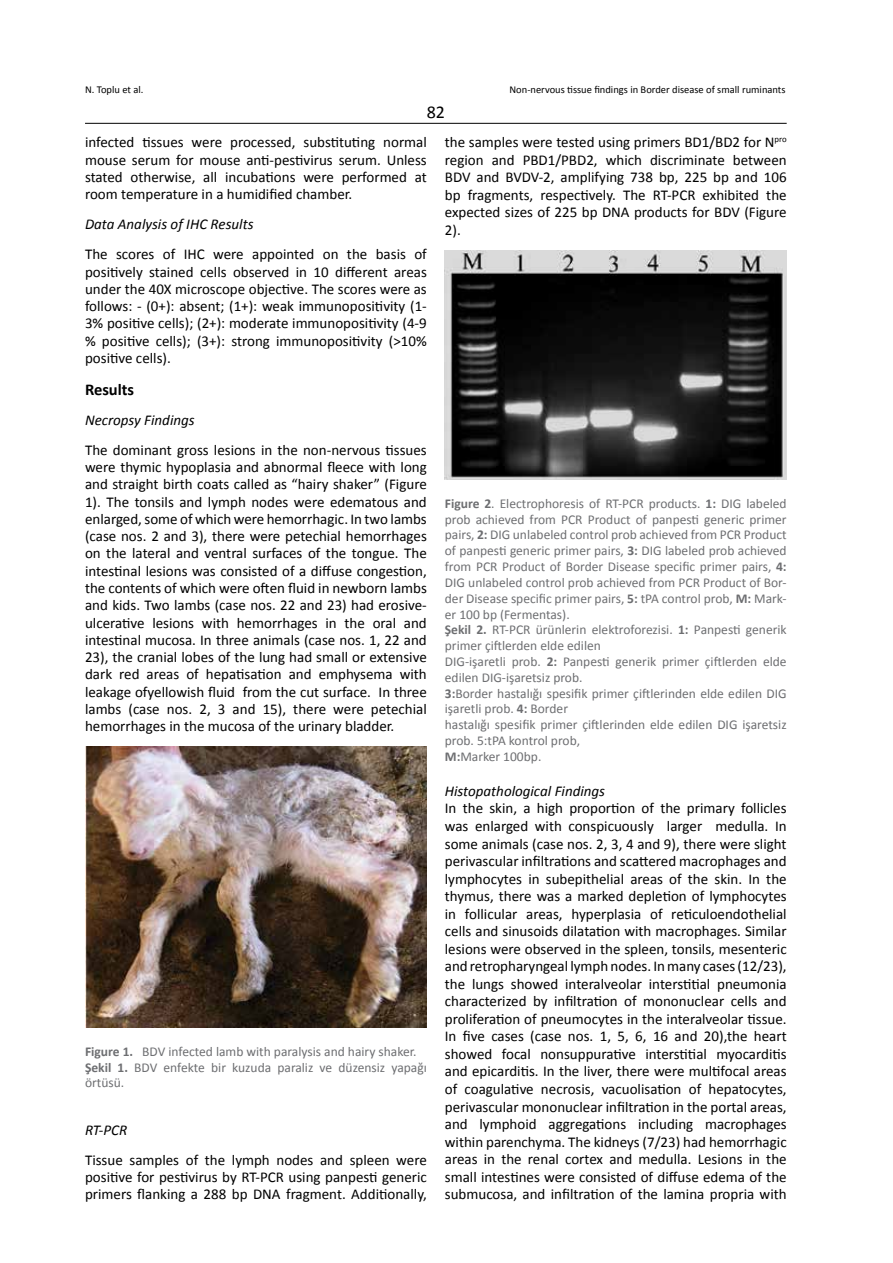
<style>
.page{position:relative;width:893px;height:1263px;background:#fff}
.page>*{position:absolute;margin:0;border:0;box-sizing:border-box;transform-origin:0 0}
.t1{font:18px "Calibri";color:#000}
.t2{font:700 16.5px "Calibri";color:#000}
.t3{font:15px/17.2px "Calibri";color:#000;text-align:justify}
.t4{font:italic 15px "Calibri";color:#000}
.t5{font:13.5px/15.8px "Calibri";color:#6d6e71}
.t6{font:10.5px "Calibri";color:#000}
.s1{font-weight:700}
</style>
<div class="page">
<hr style="left:85px;top:123px;width:702px;height:1px;background:#000">
<img style="left:85px;top:746px;width:342px;height:282px">
<img style="left:445px;top:250px;width:341px;height:229px">
<p class="t6" style="left:85px;top:83px;width:60px">N. Toplu et al.</p>
<p class="t6" style="left:509px;top:83px;width:278px">Non-nervous tissue findings in Border disease of small ruminants</p>
<p class="t1" style="left:427px;top:100px;width:20px">82</p>
<p class="t3" style="left:85px;top:134px;width:343px">infected tissues were processed, substituting normal mouse serum for mouse anti-pestivirus serum. Unless stated otherwise, all incubations were performed at room temperature in a humidified chamber.</p>
<p class="t4" style="left:85px;top:214px;width:170px">Data Analysis of IHC Results</p>
<p class="t3" style="left:85px;top:246px;width:343px">The scores of IHC were appointed on the basis of positively stained cells observed in 10 different areas under the 40X microscope objective. The scores were as follows: - (0+): absent; (1+): weak immunopositivity (1- 3% positive cells); (2+): moderate immunopositivity (4-9 % positive cells); (3+): strong immunopositivity (&gt;10% positive cells).</p>
<p class="t2" style="left:85px;top:379px;width:51px">Results</p>
<p class="t4" style="left:85px;top:409px;width:111px">Necropsy Findings</p>
<p class="t3" style="left:85px;top:441px;width:343px">The dominant gross lesions in the non-nervous tissues were thymic hypoplasia and abnormal fleece with long and straight birth coats called as “hairy shaker” (Figure 1). The tonsils and lymph nodes were edematous and enlarged, some of which were hemorrhagic. In two lambs (case nos. 2 and 3), there were petechial hemorrhages on the lateral and ventral surfaces of the tongue. The intestinal lesions was consisted of a diffuse congestion, the contents of which were often fluid in newborn lambs and kids. Two lambs (case nos. 22 and 23) had erosive&shy;ulcerative lesions with hemorrhages in the oral and intestinal mucosa. In three animals (case nos. 1, 22 and 23), the cranial lobes of the lung had small or extensive dark red areas of hepatisation and emphysema with leakage ofyellowish fluid from the cut surface. In three lambs (case nos. 2, 3 and 15), there were petechial hemorrhages in the mucosa of the urinary bladder.</p>
<p class="t5" style="left:85px;top:1044px;width:343px"><span class="s1">Figure 1.</span> BDV infected lamb with paralysis and hairy shaker.<br><span class="s1">Şekil 1.</span> BDV enfekte bir kuzuda paraliz ve düzensiz yapağı örtüsü.</p>
<p class="t4" style="left:85px;top:1119px;width:44px">RT-PCR</p>
<p class="t3" style="left:85px;top:1151px;width:343px">Tissue samples of the lymph nodes and spleen were positive for pestivirus by RT-PCR using panpesti generic primers flanking a 288 bp DNA fragment. Additionally,</p>
<p class="t3" style="left:445px;top:134px;width:343px">the samples were tested using primers BD1/BD2 for N<sup>pro </sup>region and PBD1/PBD2, which discriminate between BDV and BVDV-2, amplifying 738 bp, 225 bp and 106 bp fragments, respectively. The RT-PCR exhibited the expected sizes of 225 bp DNA products for BDV (Figure 2).</p>
<p class="t5" style="left:445px;top:495px;width:343px"><span class="s1">Figure 2</span>. Electrophoresis of RT-PCR products. <span class="s1">1:</span> DIG labeled prob achieved from PCR Product of panpesti generic primer pairs, <span class="s1">2:</span> DIG unlabeled control prob achieved from PCR Product of panpesti generic primer pairs, <span class="s1">3:</span> DIG labeled prob achieved from PCR Product of Border Disease specific primer pairs, <span class="s1">4:<br></span>DIG unlabeled control prob achieved from PCR Product of Bor&shy;der Disease specific primer pairs, <span class="s1">5:</span> tPA control prob, <span class="s1">M:</span> Mark&shy;er 100 bp (Fermentas).<br><span class="s1">Şekil 2.</span> RT-PCR ürünlerin elektroforezisi. <span class="s1">1:</span> Panpesti generik primer çiftlerden elde edilen<br>DIG-işaretli prob. <span class="s1">2:</span> Panpesti generik primer çiftlerden elde edilen DIG-işaretsiz prob.<br><span class="s1">3:</span>Border hastalığı spesifik primer çiftlerinden elde edilen DIG işaretli prob. <span class="s1">4:</span> Border<br>hastalığı spesifik primer çiftlerinden elde edilen DIG işaretsiz prob. 5:tPA kontrol prob,<br><span class="s1">M:</span>Marker 100bp.</p>
<p class="t4" style="left:445px;top:781px;width:162px">Histopathological Findings</p>
<p class="t3" style="left:445px;top:800px;width:343px">In the skin, a high proportion of the primary follicles was enlarged with conspicuously larger medulla. In some animals (case nos. 2, 3, 4 and 9), there were slight perivascular infiltrations and scattered macrophages and lymphocytes in subepithelial areas of the skin. In the thymus, there was a marked depletion of lymphocytes in follicular areas, hyperplasia of reticuloendothelial cells and sinusoids dilatation with macrophages. Similar lesions were observed in the spleen, tonsils, mesenteric and retropharyngeal lymph nodes. In many cases (12/23), the lungs showed interalveolar interstitial pneumonia characterized by infiltration of mononuclear cells and proliferation of pneumocytes in the interalveolar tissue.<br>In five cases (case nos. 1, 5, 6, 16 and 20),the heart showed focal nonsuppurative interstitial myocarditis and epicarditis. In the liver, there were multifocal areas of coagulative necrosis, vacuolisation of hepatocytes, perivascular mononuclear infiltration in the portal areas, and lymphoid aggregations including macrophages within parenchyma. The kidneys (7/23) had hemorrhagic areas in the renal cortex and medulla. Lesions in the small intestines were consisted of diffuse edema of the submucosa, and infiltration of the lamina propria with</p>
</div>
